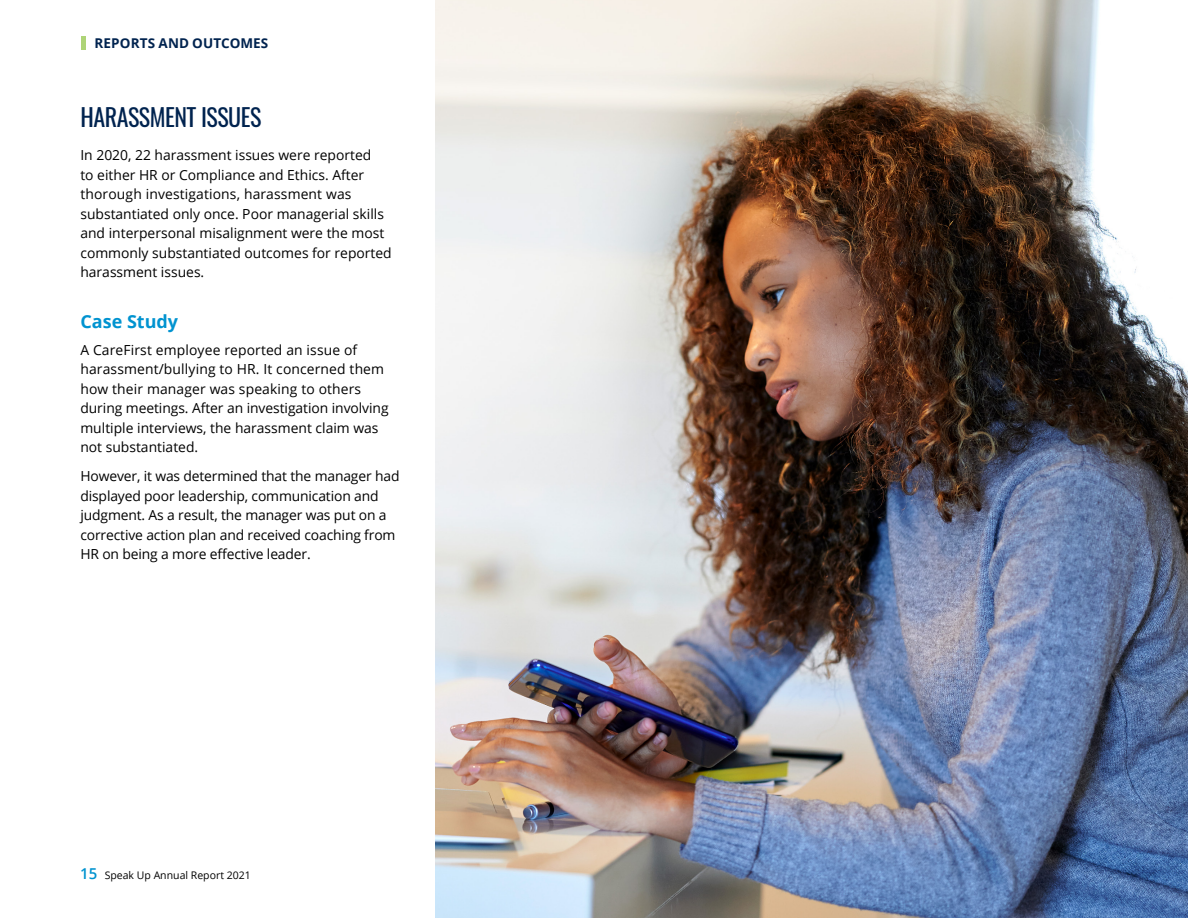
<style>
.page{position:relative;width:1188px;height:918px;background:#fff}
.page>*{position:absolute;margin:0;border:0;box-sizing:border-box;transform-origin:0 0}
.Ethics-H2{font:24px "Oswald";letter-spacing:-.02em;color:#00234f}
.Ethics-H3{font:700 18px "Open Sans";color:#0093d0}
.FLI-BodyText{font:13.8px/19.5px "Open Sans";color:#000}
.t1{font:700 13.5px "Open Sans";letter-spacing:.01em;color:#00234f}
.t2{font:10.5px "Open Sans";color:#000}
.s1{font-weight:600;font-size:15px;color:#0093d0}
</style>
<div class="page">
<div style="left:81px;top:36px;width:5px;height:14px;background:#aed477"></div>
<img style="left:435px;top:0;width:753px;height:918px">
<p class="t1" style="left:94px;top:33px;width:175px">REPORTS AND OUTCOMES</p>
<p class="Ethics-H2" style="left:80px;top:96px;width:183px">HARASSMENT ISSUES</p>
<p class="FLI-BodyText" style="left:80px;top:145px;width:313px">In 2020, 22 harassment issues were reported<br>to either HR or Compliance and Ethics. After thorough investigations, harassment was substantiated only once. Poor managerial skills and interpersonal misalignment were the most commonly substantiated outcomes for reported harassment issues.</p>
<p class="Ethics-H3" style="left:80px;top:308px;width:99px">Case Study</p>
<p class="FLI-BodyText" style="left:80px;top:340px;width:310px">A CareFirst employee reported an issue of harassment/bullying to HR. It concerned them how their manager was speaking to others during meetings. After an investigation involving multiple interviews, the harassment claim was not substantiated.</p>
<p class="FLI-BodyText" style="left:80px;top:466px;width:321px">However, it was determined that the manager had displayed poor leadership, communication and judgment. As a result, the manager was put on a corrective action plan and received coaching from HR on being a more effective leader.</p>
<p class="t2" style="left:80px;top:868px;width:172px"><span class="s1">15</span> Speak Up Annual Report 2021</p>
</div>
